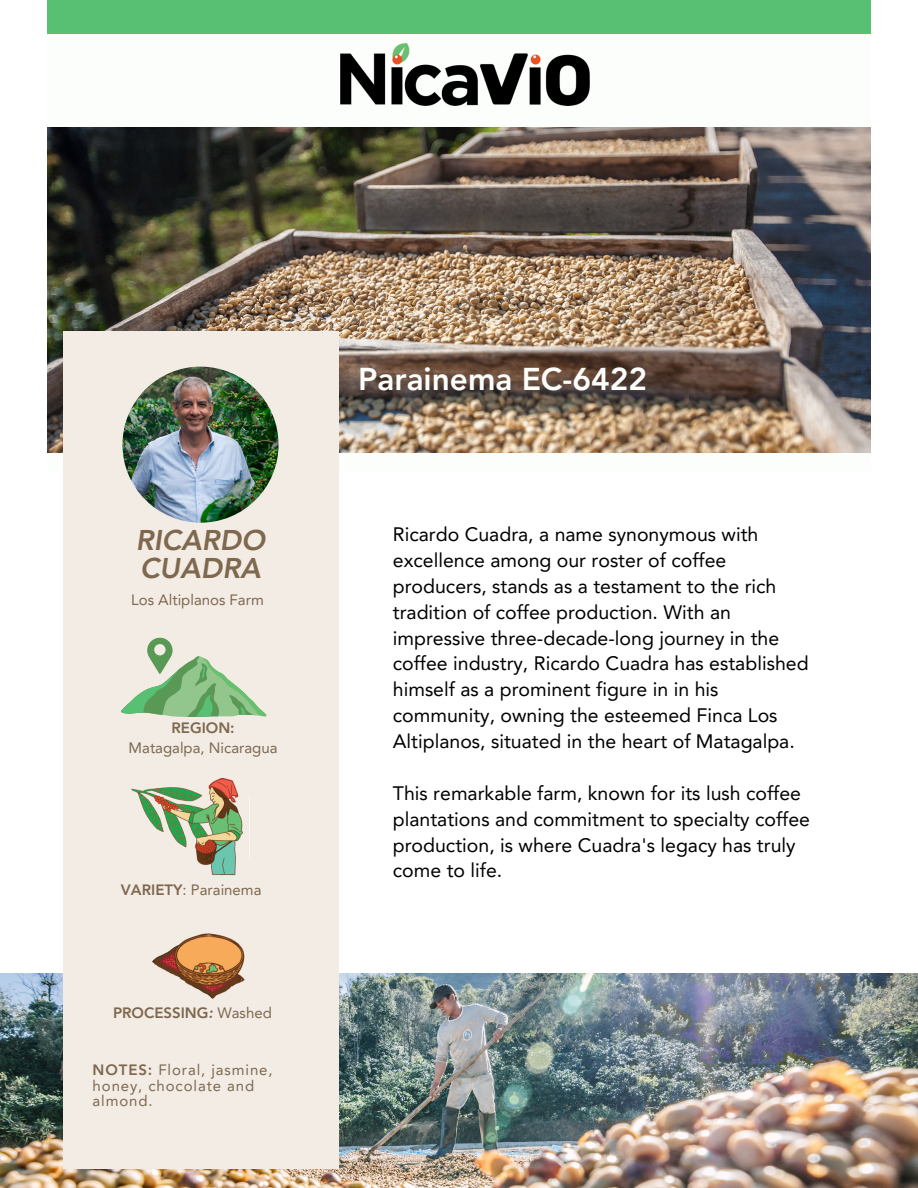
<style>
.page{position:relative;width:918px;height:1188px;background:#fff}
.page>*{position:absolute;margin:0;border:0;box-sizing:border-box;transform-origin:0 0}
.t1{font:800 31.5px "Avenir LT Pro";color:#fbfefb}
.t2{font:italic 800 28.5px/28.2px "Avenir LT Pro";color:#7e684e}
.t3{font:19.5px/25.8px "Avenir LT Pro";color:#000}
.t4{font:15px "Avenir LT Pro";color:#7e684e}
.t5{font:15px/15.8px "Avenir LT Pro";letter-spacing:.06em;color:#7e684e}
.t6{font:800 15px "Avenir LT Pro";color:#7e684e}
.s1{font-weight:800}
.s2{font-style:italic}
.s3{font-weight:400}
</style>
<div class="page">
<div style="left:48px;top:34px;width:822px;height:437px;background:#fbfefb"></div>
<div style="left:48px;top:0;width:822px;height:34px;background:#58c073"></div>
<img style="left:48px;top:128px;width:822px;height:325px">
<img style="left:0;top:973px;width:918px;height:215px">
<img style="left:341px;top:43px;width:249px;height:62px">
<div style="left:63px;top:331px;width:275px;height:838px;background:#f2ece5"></div>
<img style="left:122px;top:367px;width:157px;height:156px;border-radius:50%">
<img style="left:152px;top:933px;width:93px;height:66px">
<img style="left:132px;top:779px;width:118px;height:96px">
<svg style="left:121px;top:638px;width:145px;height:79px"></svg>
<h2 class="t2" style="left:136px;top:529px;width:131px">RICARDO<br>CUADRA</h2>
<h1 class="t4" style="left:131px;top:594px;width:134px">Los Altiplanos Farm</h1>
<p class="t6" style="left:171px;top:721px;width:65px">REGION:</p>
<p class="t4" style="left:129px;top:742px;width:150px">Matagalpa, Nicaragua</p>
<p class="t4" style="left:121px;top:884px;width:142px"><span class="s1">VARIETY</span>: Parainema</p>
<p class="t6" style="left:113px;top:1007px;width:160px">PROCESSING<span class="s2">:</span> <span class="s3">Washed</span></p>
<p class="t5" style="left:93px;top:1063px;width:182px"><span class="s1">NOTES:</span> Floral, jasmine, honey, chocolate and almond.</p>
<p class="t1" style="left:358px;top:367px;width:290px">Parainema EC-6422</p>
<p class="t3" style="left:393px;top:523px;width:417px">Ricardo Cuadra, a name synonymous with excellence among our roster of coffee producers, stands as a testament to the rich tradition of coffee production. With an impressive three-decade-long journey in the coffee industry, Ricardo Cuadra has established himself as a prominent figure in in his community, owning the esteemed Finca Los Altiplanos, situated in the heart of Matagalpa.</p>
<p class="t3" style="left:393px;top:782px;width:419px">This remarkable farm, known for its lush coffee plantations and commitment to specialty coffee production, is where Cuadra's legacy has truly come to life.</p>
</div>
